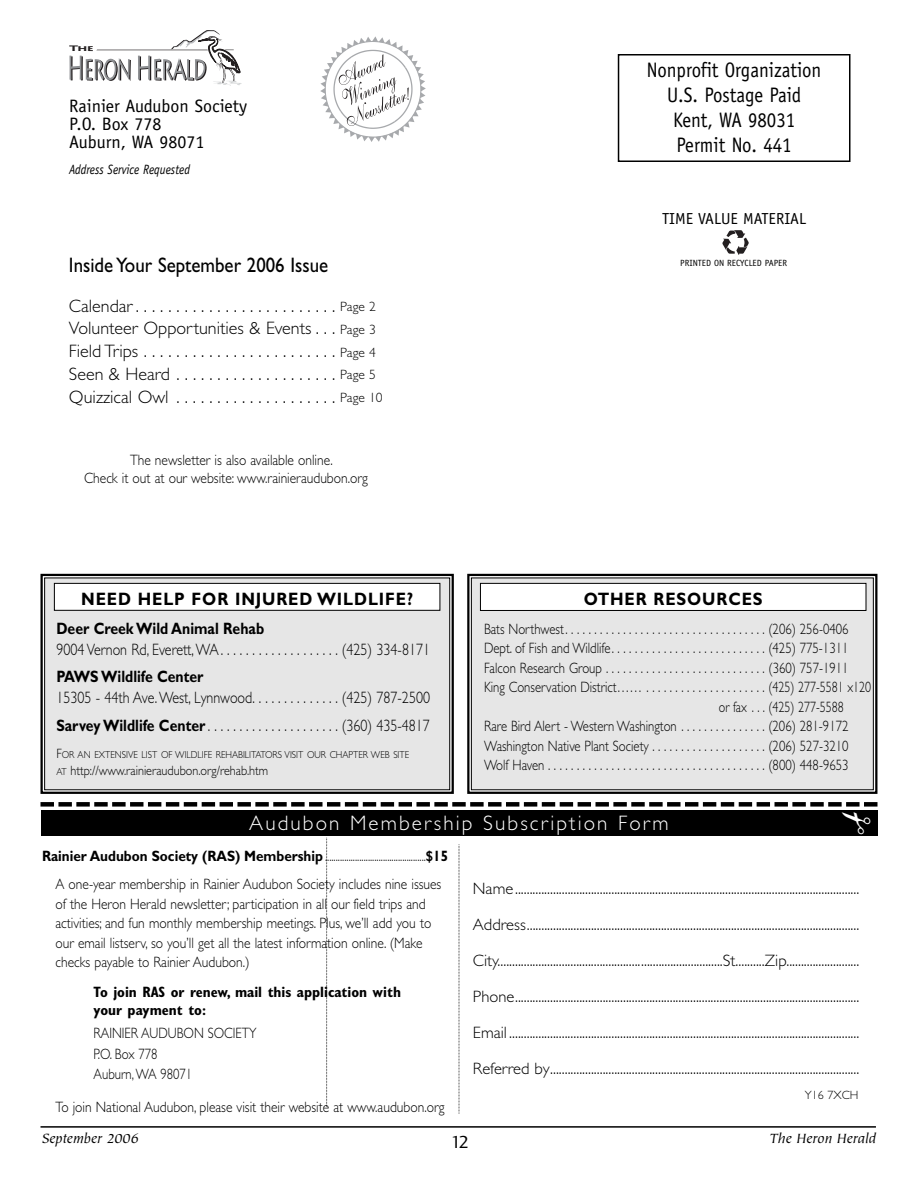
<style>
.page{position:relative;width:918px;height:1188px;background:#fff}
.page>*{position:absolute;margin:0;border:0;box-sizing:border-box;transform-origin:0 0}
.t1{font:21px/25.2px "Officina Sans";color:#000;text-align:center;scale:.9 1}
.t2{font:300 21px "Gill Sans";letter-spacing:.1em;color:#fff}
.t3{font:21px "Gill Sans";color:#000;scale:.9 1}
.t4{font:300 18px/22.8px "Gill Sans";color:#000}
.t5{font:18px/18px "Officina Sans";color:#000}
.t6{font:700 18px "Gill Sans";letter-spacing:.055em;color:#000;scale:.9 1}
.t7{font:18px "Charlotte Sans Book Plain";color:#000}
.t8{font:300 16.5px/36px "Gill Sans";color:#000;text-align:justify}
.t9{font:300 16.5px/27.5px "Gill Sans";color:#000;scale:.85 1}
.t10{font:700 16.5px "Gill Sans";color:#000;scale:.85 1}
.t11{font:16.05px "Officina Sans";color:#000}
.t12{font:300 15px/20.4px "Gill Sans";color:#000;scale:.85 1}
.t13{font:300 15px/19.5px "Gill Sans";color:#000;scale:.9 1}
.t14{font:700 condensed 15px/18px "Gill Sans";color:#000}
.t15{font:italic 15px "Tiepolo";color:#000}
.t16{font:300 15px "Gill Sans";color:#000;scale:.8 1}
.t17{font:300 13.5px "Gill Sans";color:#000;scale:.9 1}
.t18{font:italic 13.5px "Officina Sans";color:#000;scale:.87 1}
.t19{font:300 12px "Gill Sans";color:#000}
.t20{font:300 10.2px "Gill Sans";color:#000;scale:.9 1}
.t21{font:9px "Officina Sans";color:#000}
.t22{font:700 7.95px "Lithos Pro";color:#231f20;scale:1.62 1}
.s1{font-size:13.5px}
.s2{font-weight:700}
.s3{font-size:10.2px}
.s4{font-weight:700;font-size:15px}
</style>
<div class="page">
<svg style="left:69px;top:30px;width:173px;height:56px"></svg>
<div style="left:618px;top:54px;width:232px;height:108px;border:2px solid #000"></div>
<svg style="left:320px;top:36px;width:106px;height:106px"></svg>
<svg style="left:722px;top:230px;width:27px;height:25px"></svg>
<hr style="left:41px;top:1126px;width:835px;height:2px;background:#000">
<div style="left:45px;top:578px;width:404px;height:211px;background:#e6e6e6"></div>
<div style="left:40px;top:574px;width:414px;height:220px;border:2px solid #000"></div>
<div style="left:44px;top:578px;width:406px;height:212px;border:1px solid #000"></div>
<div style="left:472px;top:578px;width:401px;height:211px;background:#e6e6e6"></div>
<div style="left:467px;top:574px;width:410px;height:220px;border:2px solid #000"></div>
<div style="left:471px;top:578px;width:403px;height:212px;border:1px solid #000"></div>
<div style="left:41px;top:810px;width:837px;height:26px;background:#000"></div>
<div style="left:55px;top:584px;width:385px;height:26px;background:#fff"></div>
<div style="left:54px;top:583px;width:386px;height:28px;border:1px solid #000"></div>
<div style="left:481px;top:584px;width:385px;height:26px;background:#fff"></div>
<div style="left:480px;top:583px;width:386px;height:28px;border:1px solid #000"></div>
<div style="left:41px;top:802px;width:13px;height:5px;background:#000"></div>
<div style="left:864px;top:802px;width:14px;height:5px;background:#000"></div>
<svg style="left:58px;top:802px;width:814px;height:312px"></svg>
<p class="t22" style="left:69px;top:43px;width:17px">The</p>
<p class="t5" style="left:69px;top:99px;width:180px">Rainier Audubon Society<br>P.O. Box 778<br>Auburn, WA 98071</p>
<p class="t18" style="left:69px;top:164px;width:141px">Address Service Requested</p>
<p class="t3" style="left:69px;top:258px;width:290px">Inside Your September 2006 Issue</p>
<p class="t4" style="left:69px;top:296px;width:315px">Calendar . . . . . . . . . . . . . . . . . . . . . . . . . <span class="s1">Page 2<br></span>Volunteer Opportunities &amp; Events . . . <span class="s1">Page 3<br></span>Field Trips . . . . . . . . . . . . . . . . . . . . . . . . <span class="s1">Page 4<br></span>Seen &amp; Heard . . . . . . . . . . . . . . . . . . . . <span class="s1">Page 5<br></span>Quizzical Owl . . . . . . . . . . . . . . . . . . . . <span class="s1">Page 10</span></p>
<p class="t13" style="left:84px;top:453px;width:317px;line-height:18px;text-indent:46px">The newsletter is also available online.<br>Check it out at our website: www.rainieraudubon.org</p>
<p class="t1" style="left:647px;top:59px;width:195px">Nonprofit Organization<br>U.S. Postage Paid<br>Kent, WA 98031<br>Permit No. 441</p>
<p class="t11" style="left:662px;top:212px;width:146px">TIME VALUE MATERIAL</p>
<p class="t21" style="left:680px;top:260px;width:108px">PRINTED ON RECYCLED PAPER</p>
<p class="t6" style="left:81px;top:593px;width:370px">NEED HELP FOR INJURED WILDLIFE?</p>
<p class="t6" style="left:584px;top:593px;width:200px">OTHER RESOURCES</p>
<p class="t10" style="left:56px;top:622px;width:246px">Deer Creek Wild Animal Rehab</p>
<p class="t9" style="left:56px;top:637px;width:441px">9004 Vernon Rd, Everett,WA . . . . . . . . . . . . . . . . . . . (425) 334-8171</p>
<p class="t10" style="left:56px;top:671px;width:175px">PAWS Wildlife Center</p>
<p class="t9" style="left:56px;top:686px;width:441px">15305 - 44th Ave.West, Lynnwood. . . . . . . . . . . . . . (425) 787-2500<br><span class="s2">Sarvey Wildlife Center</span> . . . . . . . . . . . . . . . . . . . . . (360) 435-4817</p>
<p class="t20" style="left:56px;top:751px;width:394px"><span class="s1">F</span>OR AN EXTENSIVE LIST OF WILDLIFE REHABILITATORS VISIT OUR CHAPTER WEB SITE</p>
<p class="t17" style="left:56px;top:766px;width:237px"><span class="s3">AT</span> http://www.rainieraudubon.org/rehab.htm</p>
<p class="t12" style="left:484px;top:620px;width:430px">Bats Northwest. . . . . . . . . . . . . . . . . . . . . . . . . . . . . . . . . . . (206) 256-0406</p>
<p class="t12" style="left:484px;top:640px;width:430px">Dept. of Fish and Wildlife. . . . . . . . . . . . . . . . . . . . . . . . . . . (425) 775-1311</p>
<p class="t12" style="left:484px;top:659px;width:430px">Falcon Research Group . . . . . . . . . . . . . . . . . . . . . . . . . . . . (360) 757-1911</p>
<p class="t12" style="left:484px;top:679px;width:457px">King Conservation District…… . . . . . . . . . . . . . . . . . . . . . (425) 277-5581 x120</p>
<p class="t16" style="left:719px;top:702px;width:158px">or fax . . . (425) 277-5588</p>
<p class="t12" style="left:484px;top:718px;width:430px">Rare Bird Alert - Western Washington . . . . . . . . . . . . . . . (206) 281-9172</p>
<p class="t12" style="left:484px;top:737px;width:430px">Washington Native Plant Society . . . . . . . . . . . . . . . . . . . . (206) 527-3210</p>
<p class="t12" style="left:484px;top:757px;width:430px">Wolf Haven . . . . . . . . . . . . . . . . . . . . . . . . . . . . . . . . . . . . . . (800) 448-9653</p>
<p class="t2" style="left:249px;top:816px;width:421px">Audubon Membership Subscription Form</p>
<p class="t17" style="left:42px;top:852px;width:453px"><span class="s4">Rainier Audubon Society (RAS) Membership</span> ...............................................<span class="s4">$15</span></p>
<p class="t13" style="left:56px;top:876px;width:430px">A one-year membership in Rainier Audubon Society includes nine issues of the Heron Herald newsletter; participation in all our field trips and activities; and fun monthly membership meetings. Plus, we’ll add you to our email listserv, so you’ll get all the latest information online. (Make checks payable to Rainier Audubon.)</p>
<p class="t14" style="left:94px;top:984px;width:309px">To join RAS or renew, mail this application with your payment to:</p>
<p class="t12" style="left:94px;top:1025px;width:193px">RAINIER AUDUBON SOCIETY<br>P.O. Box 778<br>Auburn,WA 98071</p>
<p class="t8" style="left:473px;top:872px;width:388px">Name......................................................................................................................<br>Address..................................................................................................................<br>City.............................................................................St..........Zip.........................<br>Phone......................................................................................................................<br>Email ........................................................................................................................<br>Referred by..........................................................................................................</p>
<p class="t13" style="left:56px;top:1098px;width:434px">To join National Audubon, please visit their website at www.audubon.org</p>
<p class="t19" style="left:805px;top:1091px;width:55px">Y16 7XCH</p>
<p class="t15" style="left:42px;top:1133px;width:98px">September 2006</p>
<p class="t7" style="left:451px;top:1135px;width:20px">12</p>
<p class="t15" style="left:769px;top:1133px;width:108px">The Heron Herald</p>
</div>
